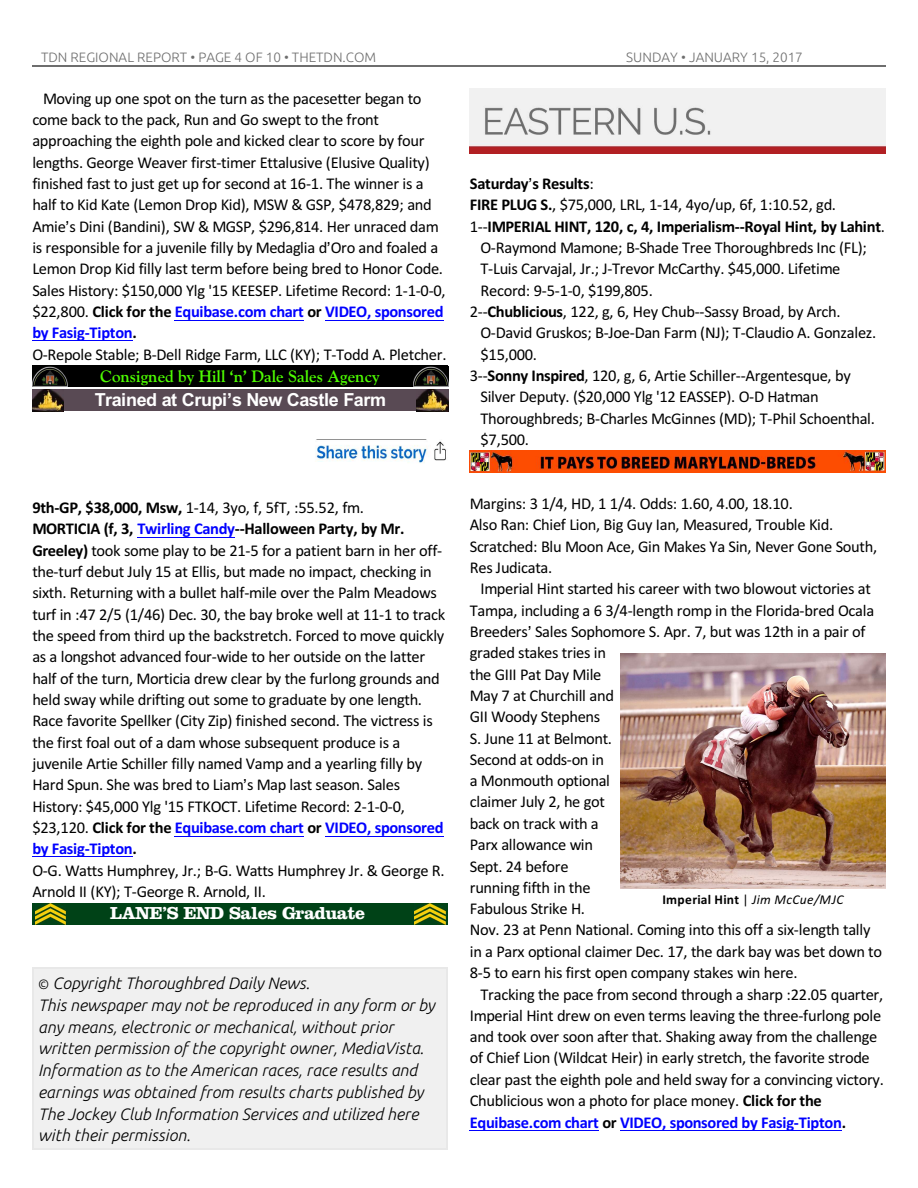
<style>
.page{position:relative;width:918px;height:1188px;background:#fff}
.page>*{position:absolute;margin:0;border:0;box-sizing:border-box;transform-origin:0 0}
.t1{font:700 18px "Arial";letter-spacing:-.025em;color:#fff}
.t2{font:700 18px "Clarendon";letter-spacing:-.025em;color:#fff}
.t3{font:16.5px/21.3px "Calibri";letter-spacing:-.02em;color:#000}
.t4{font:italic 300 16.5px/21.8px "Ubuntu";color:#000}
.t5{font:700 16.5px "Calibri";letter-spacing:-.02em;color:#000}
.t6{font:700 16.5px "Goudy Old Style BT";color:#4dfc00}
.t7{font:300 13.5px "Ubuntu";color:#6e6e6e}
.t8{font:700 13.5px "Calibri";letter-spacing:.025em;color:#000}
.s1{font-weight:700}
.s2{font-weight:700;color:#00f}
.s3{font-style:normal;font-size:13.5px}
.s4{font-weight:400}
.s5{font-weight:400;font-style:italic}
</style>
<div class="page">
<hr style="left:32px;top:66px;width:853px;height:1px;background:#6e6e6e">
<div style="left:32px;top:967px;width:416px;height:183px;background:#f0f0f0"></div>
<hr style="left:32px;top:967px;width:2px;height:183px;background:#e8e8e8">
<hr style="left:447px;top:967px;width:1px;height:183px;background:#e8e8e8">
<hr style="left:32px;top:967px;width:416px;height:1px;background:#e8e8e8">
<hr style="left:32px;top:1149px;width:416px;height:1px;background:#e8e8e8">
<img style="left:621px;top:653px;width:265px;height:235px">
<hr style="left:175px;top:320px;width:129px;height:1px;background:#00f">
<hr style="left:325px;top:320px;width:118px;height:1px;background:#00f">
<hr style="left:32px;top:340px;width:100px;height:1px;background:#00f">
<hr style="left:137px;top:537px;width:98px;height:1px;background:#00f">
<hr style="left:175px;top:836px;width:129px;height:1px;background:#00f">
<hr style="left:325px;top:836px;width:118px;height:1px;background:#00f">
<hr style="left:32px;top:856px;width:100px;height:1px;background:#00f">
<hr style="left:470px;top:1130px;width:129px;height:1px;background:#00f">
<hr style="left:620px;top:1130px;width:222px;height:1px;background:#00f">
<div style="left:32px;top:366px;width:416px;height:21px;background:#000"></div>
<img style="left:32px;top:366px;width:36px;height:21px">
<img style="left:413px;top:366px;width:35px;height:21px">
<div style="left:32px;top:390px;width:416px;height:21px;background:#594a54"></div>
<img style="left:32px;top:389px;width:32px;height:22px">
<img style="left:417px;top:389px;width:31px;height:22px">
<img style="left:315px;top:439px;width:131px;height:24px">
<hr style="left:62px;top:462px;width:345px;height:1px;background:#fff">
<div style="left:32px;top:903px;width:416px;height:21px;background:#004217"></div>
<img style="left:35px;top:904px;width:31px;height:20px">
<img style="left:415px;top:904px;width:31px;height:20px">
<img style="left:470px;top:88px;width:416px;height:65px">
<img style="left:470px;top:451px;width:416px;height:22px">
<p class="t7" style="left:41px;top:51px;width:337px">TDN REGIONAL REPORT • PAGE 4 OF 10 • THETDN.COM</p>
<p class="t7" style="left:626px;top:51px;width:178px">SUNDAY • JANUARY 15, 2017</p>
<p class="t3" style="left:32px;top:89px;width:416px;text-indent:11px">Moving up one spot on the turn as the pacesetter began to come back to the pack, Run and Go swept to the front approaching the eighth pole and kicked clear to score by four lengths. George Weaver first-timer Ettalusive (Elusive Quality) finished fast to just get up for second at 16-1. The winner is a half to Kid Kate (Lemon Drop Kid), MSW &amp; GSP, $478,829; and Amie s Dini (Bandini), SW &amp; MGSP, $296,814. Her unraced dam is responsible for a juvenile filly by Medaglia d Oro and foaled a Lemon Drop Kid filly last term before being bred to Honor Code.<br>Sales History: $150,000 Ylg '15 KEESEP. Lifetime Record: 1-1-0-0, $22,800. <span class="s1">Click for the</span> <span class="s2">Equibase.com chart</span> <span class="s1">or</span> <span class="s2">VIDEO, sponsored by Fasig-Tipton</span><span class="s1">.<br></span>O-Repole Stable; B-Dell Ridge Farm, LLC (KY); T-Todd A. Pletcher.</p>
<p class="t6" style="left:100px;top:369px;width:281px">Consigned by Hill ‘n’ Dale Sales Agency</p>
<p class="t1" style="left:95px;top:393px;width:293px">Trained at Crupi’s New Castle Farm</p>
<p class="t3" style="left:32px;top:498px;width:414px"><span class="s1">9th-GP, $38,000, Msw,</span> 1-14, 3yo, f, 5fT, :55.52, fm.<br><span class="s1">MORTICIA (f, 3,</span> <span class="s2">Twirling Candy</span><span class="s1">--Halloween Party, by Mr.<br>Greeley)</span> took some play to be 21-5 for a patient barn in her off&shy;the-turf debut July 15 at Ellis, but made no impact, checking in sixth. Returning with a bullet half-mile over the Palm Meadows turf in :47 2/5 (1/46) Dec. 30, the bay broke well at 11-1 to track the speed from third up the backstretch. Forced to move quickly as a longshot advanced four-wide to her outside on the latter half of the turn, Morticia drew clear by the furlong grounds and held sway while drifting out some to graduate by one length.<br>Race favorite Spellker (City Zip) finished second. The victress is the first foal out of a dam whose subsequent produce is a juvenile Artie Schiller filly named Vamp and a yearling filly by Hard Spun. She was bred to Liam s Map last season. Sales History: $45,000 Ylg '15 FTKOCT. Lifetime Record: 2-1-0-0, $23,120. <span class="s1">Click for the</span> <span class="s2">Equibase.com chart</span> <span class="s1">or</span> <span class="s2">VIDEO, sponsored by Fasig-Tipton</span><span class="s1">.<br></span>O-G. Watts Humphrey, Jr.; B-G. Watts Humphrey Jr. &amp; George R.<br>Arnold II (KY); T-George R. Arnold, II.</p>
<p class="t2" style="left:110px;top:907px;width:257px">LANE’S END Sales Graduate</p>
<p class="t4" style="left:38px;top:974px;width:398px"><span class="s3">©</span> Copyright Thoroughbred Daily News.<br>This newspaper may not be reproduced in any form or by any means, electronic or mechanical, without prior written permission of the copyright owner, MediaVista.<br>Information as to the American races, race results and earnings was obtained from results charts published by The Jockey Club Information Services and utilized here with their permission.</p>
<p class="t5" style="left:470px;top:177px;width:126px">Saturday s Results<span class="s4">:</span></p>
<p class="t3" style="left:470px;top:195px;width:368px"><span class="s1">FIRE PLUG S.</span>, $75,000, LRL, 1-14, 4yo/up, 6f, 1:10.52, gd.</p>
<p class="t5" style="left:470px;top:219px;width:417px"><span class="s4">1--</span>IMPERIAL HINT, 120, c, 4, Imperialism--Royal Hint, by Lahint<span class="s4">.</span></p>
<p class="t3" style="left:481px;top:238px;width:388px">O-Raymond Mamone; B-Shade Tree Thoroughbreds Inc (FL);</p>
<p class="t3" style="left:481px;top:260px;width:362px">T-Luis Carvajal, Jr.; J-Trevor McCarthy. $45,000. Lifetime</p>
<p class="t3" style="left:481px;top:281px;width:174px">Record: 9-5-1-0, $199,805.</p>
<p class="t3" style="left:470px;top:302px;width:372px">2--<span class="s1">Chublicious</span>, 122, g, 6, Hey Chub--Sassy Broad, by Arch.</p>
<p class="t3" style="left:481px;top:323px;width:397px">O-David Gruskos; B-Joe-Dan Farm (NJ); T-Claudio A. Gonzalez.</p>
<p class="t3" style="left:481px;top:345px;width:58px">$15,000.</p>
<p class="t3" style="left:470px;top:366px;width:383px">3--<span class="s1">Sonny Inspired</span>, 120, g, 6, Artie Schiller--Argentesque, by</p>
<p class="t3" style="left:481px;top:388px;width:340px">Silver Deputy. ($20,000 Ylg '12 EASSEP). O-D Hatman</p>
<p class="t3" style="left:481px;top:409px;width:396px">Thoroughbreds; B-Charles McGinnes (MD); T-Phil Schoenthal.</p>
<p class="t3" style="left:481px;top:430px;width:50px">$7,500.</p>
<p class="t3" style="left:470px;top:494px;width:409px">Margins: 3 1/4, HD, 1 1/4. Odds: 1.60, 4.00, 18.10.<br>Also Ran: Chief Lion, Big Guy Ian, Measured, Trouble Kid.<br>Scratched: Blu Moon Ace, Gin Makes Ya Sin, Never Gone South, Res Judicata.</p>
<p class="t3" style="left:470px;top:579px;width:414px;text-indent:11px">Imperial Hint started his career with two blowout victories at<br>Tampa, including a 6 3/4-length romp in the Florida-bred Ocala<br>Breeders Sales Sophomore S. Apr. 7, but was 12th in a pair of graded stakes tries in<br>the GIII Pat Day Mile<br>May 7 at Churchill and<br>GII Woody Stephens<br>S. June 11 at Belmont.<br>Second at odds-on in<br>a Monmouth optional<br>claimer July 2, he got<br>back on track with a<br>Parx allowance win<br>Sept. 24 before<br>running fifth in the<br>Fabulous Strike H.<br>Nov. 23 at Penn National. Coming into this off a six-length tally in a Parx optional claimer Dec. 17, the dark bay was bet down to<br>8-5 to earn his first open company stakes win here.</p>
<p class="t3" style="left:470px;top:985px;width:416px;text-indent:11px">Tracking the pace from second through a sharp :22.05 quarter, Imperial Hint drew on even terms leaving the three-furlong pole and took over soon after that. Shaking away from the challenge of Chief Lion (Wildcat Heir) in early stretch, the favorite strode clear past the eighth pole and held sway for a convincing victory.<br>Chublicious won a photo for place money. <span class="s1">Click for the </span><span class="s2">Equibase.com chart</span> <span class="s1">or</span> <span class="s2">VIDEO, sponsored by Fasig-Tipton</span><span class="s1">.</span></p>
<p class="t8" style="left:662px;top:893px;width:183px">Imperial Hint <span class="s4">|</span> <span class="s5">Jim McCue/MJC</span></p>
</div>
